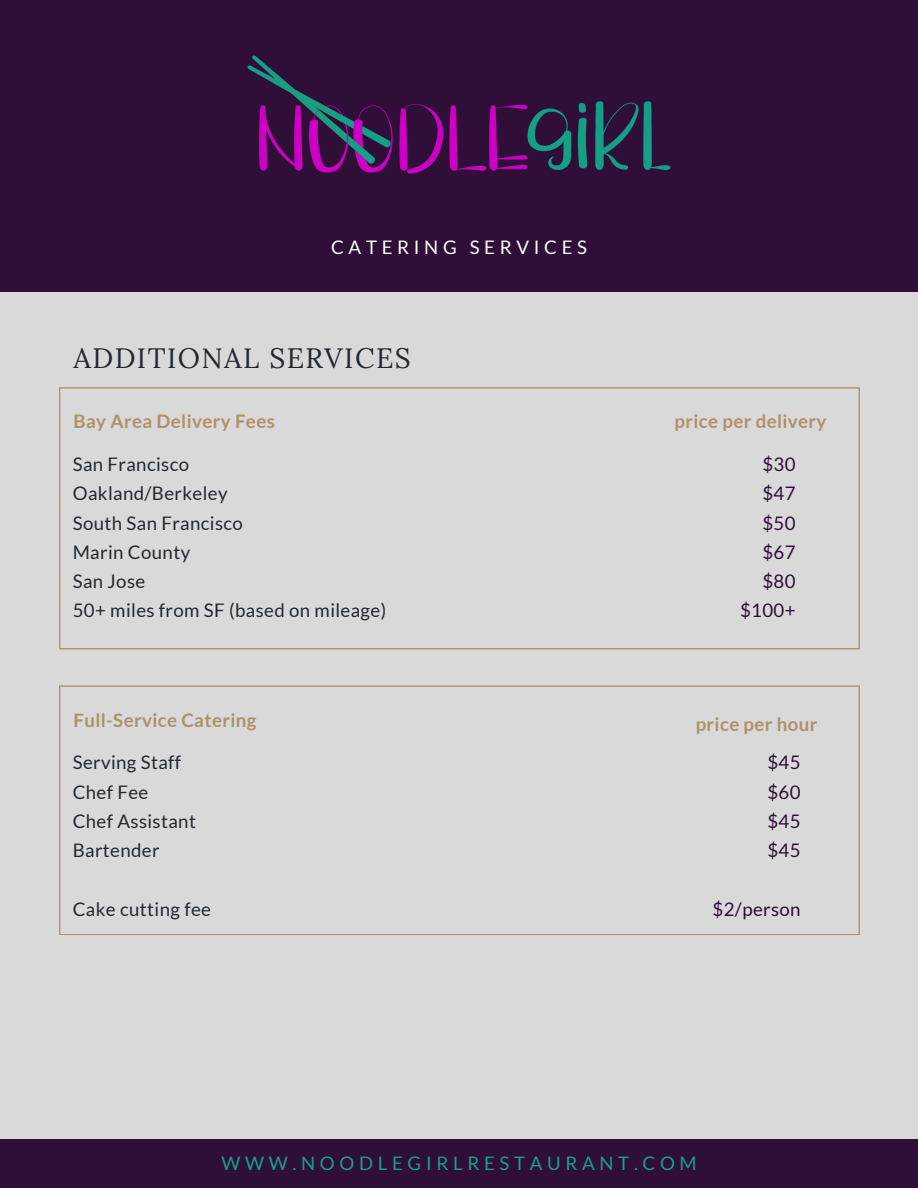
<style>
.page{position:relative;width:918px;height:1188px;background:#d9d9d9}
.page>*{position:absolute;margin:0;border:0;box-sizing:border-box;transform-origin:0 0}
.t1{font:28.05px "Lora";letter-spacing:.05em;color:#222933}
.t2{font:18.75px "Lato";letter-spacing:.02em;color:#222933}
.t3{font:700 18.75px "Lato";letter-spacing:.02em;color:#b09168}
.t4{font:18.75px "Lato";letter-spacing:.02em;color:#2f0e37}
.t5{font:18.75px "Lato";letter-spacing:.25em;color:#16a188}
.t6{font:18.75px "Lato";letter-spacing:.25em;color:#fbfffc}
</style>
<div class="page">
<div style="left:0;top:0;width:918px;height:292px;background:#2f0e37"></div>
<div style="left:0;top:1139px;width:918px;height:49px;background:#2f0e37"></div>
<svg style="left:59px;top:387px;width:801px;height:262px"></svg>
<img style="left:247px;top:55px;width:424px;height:119px">
<svg style="left:59px;top:685px;width:801px;height:250px"></svg>
<h2 class="t6" style="left:331px;top:235px;width:257px">CATERING SERVICES</h2>
<p class="t1" style="left:74px;top:340px;width:339px">ADDITIONAL SERVICES</p>
<h1 class="t3" style="left:74px;top:410px;width:203px">Bay Area Delivery Fees</h1>
<h3 class="t2" style="left:73px;top:453px;width:118px">San Francisco</h3>
<h3 class="t2" style="left:73px;top:482px;width:156px">Oakland/Berkeley</h3>
<p class="t2" style="left:73px;top:511px;width:172px">South San Francisco</p>
<p class="t2" style="left:73px;top:540px;width:119px">Marin County</p>
<p class="t2" style="left:73px;top:570px;width:74px">San Jose</p>
<p class="t2" style="left:73px;top:599px;width:315px">50+ miles from SF (based on mileage)</p>
<h3 class="t3" style="left:74px;top:708px;width:184px">Full-Service Catering</h3>
<h3 class="t2" style="left:73px;top:751px;width:110px">Serving Staff</h3>
<p class="t2" style="left:73px;top:780px;width:77px">Chef Fee</p>
<p class="t2" style="left:73px;top:809px;width:125px">Chef Assistant</p>
<p class="t2" style="left:73px;top:839px;width:88px">Bartender</p>
<p class="t2" style="left:73px;top:897px;width:140px">Cake cutting fee</p>
<p class="t3" style="left:675px;top:409px;width:154px">price per delivery</p>
<p class="t4" style="left:762px;top:453px;width:35px">$30</p>
<p class="t4" style="left:762px;top:482px;width:35px">$47</p>
<p class="t4" style="left:762px;top:511px;width:35px">$50</p>
<p class="t4" style="left:762px;top:540px;width:35px">$67</p>
<p class="t4" style="left:762px;top:570px;width:35px">$80</p>
<p class="t4" style="left:740px;top:599px;width:57px">$100+</p>
<p class="t3" style="left:696px;top:713px;width:123px">price per hour</p>
<p class="t4" style="left:767px;top:751px;width:35px">$45</p>
<p class="t4" style="left:767px;top:780px;width:35px">$60</p>
<p class="t4" style="left:767px;top:809px;width:35px">$45</p>
<p class="t4" style="left:767px;top:839px;width:35px">$45</p>
<p class="t4" style="left:713px;top:897px;width:90px">$2/person</p>
<p class="t5" style="left:222px;top:1152px;width:477px">WWW.NOODLEGIRLRESTAURANT.COM</p>
</div>
